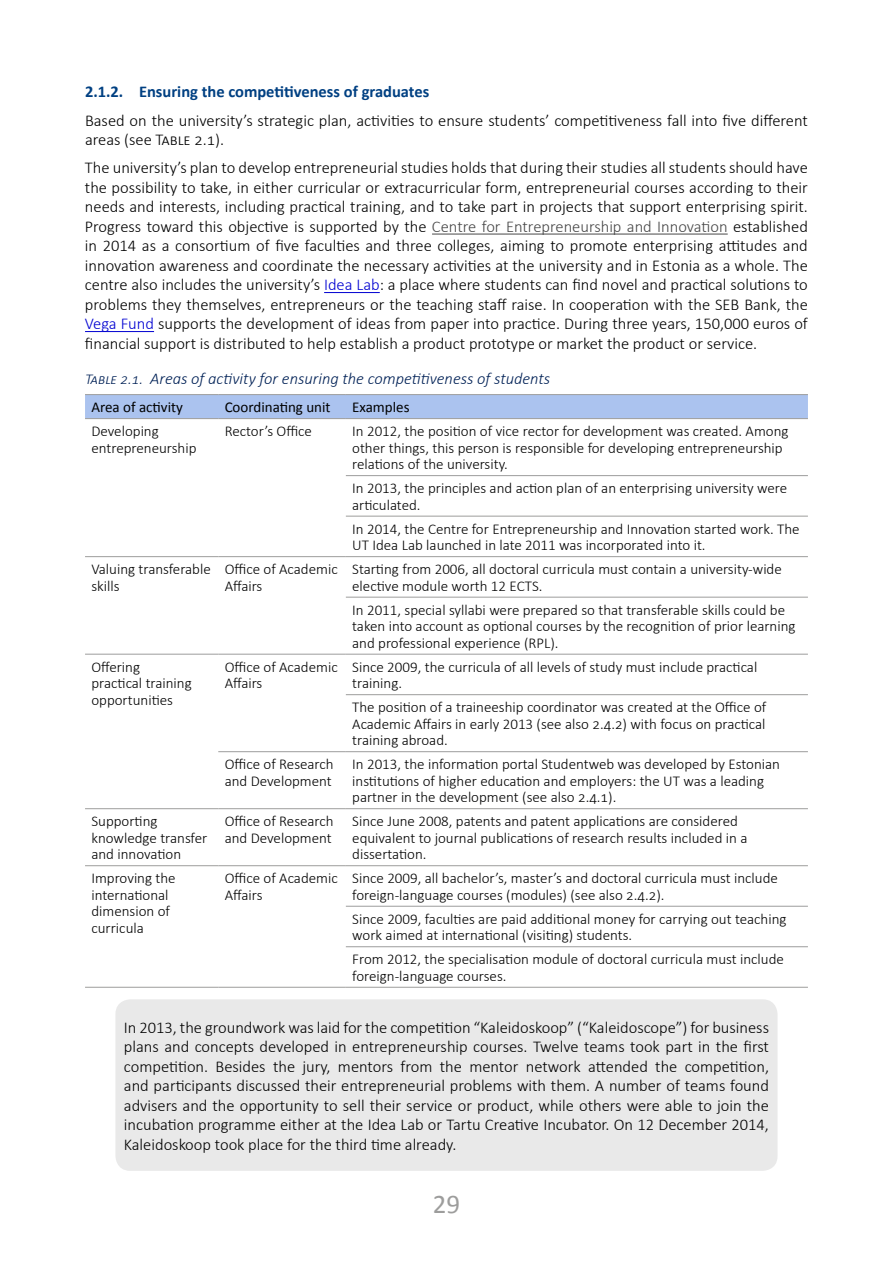
<style>
.page{position:relative;width:893px;height:1263px;background:#fff}
.page>*{position:absolute;margin:0;border:0;box-sizing:border-box;transform-origin:0 0}
.t1{font:27px "Calibri";color:#9d9d9c}
.t2{font:300 16.5px/19.5px "Calibri";color:#000;text-align:justify}
.t3{font:italic 300 16.5px "Calibri";color:#002156}
.t4{font:700 16.5px "Calibri";color:#004082}
.t5{font:300 15px/16.5px "Calibri";color:#000}
.t6{font:15px "Calibri";color:#000}
.s1{color:#474747}
.s2{color:#0000d1}
.s3{font-size:15px}
</style>
<div class="page">
<hr style="left:432px;top:234px;width:296px;height:1px;background:#474747">
<hr style="left:324px;top:292px;width:56px;height:1px;background:#0000d1">
<hr style="left:85px;top:331px;width:69px;height:1px;background:#0000d1">
<div style="left:85px;top:395px;width:723px;height:23px;background:#abc3ef"></div>
<hr style="left:346px;top:475px;width:462px;height:1px;background:#9d9d9c">
<hr style="left:346px;top:516px;width:462px;height:1px;background:#9d9d9c">
<hr style="left:85px;top:556px;width:133px;height:1px;background:#9d9d9c">
<hr style="left:218px;top:556px;width:128px;height:1px;background:#9d9d9c">
<hr style="left:346px;top:556px;width:462px;height:1px;background:#9d9d9c">
<hr style="left:346px;top:597px;width:462px;height:1px;background:#9d9d9c">
<hr style="left:85px;top:654px;width:133px;height:1px;background:#9d9d9c">
<hr style="left:218px;top:654px;width:128px;height:1px;background:#9d9d9c">
<hr style="left:346px;top:654px;width:462px;height:1px;background:#9d9d9c">
<hr style="left:346px;top:694px;width:462px;height:1px;background:#9d9d9c">
<hr style="left:218px;top:751px;width:128px;height:1px;background:#9d9d9c">
<hr style="left:346px;top:751px;width:462px;height:1px;background:#9d9d9c">
<hr style="left:85px;top:808px;width:133px;height:1px;background:#9d9d9c">
<hr style="left:218px;top:808px;width:128px;height:1px;background:#9d9d9c">
<hr style="left:346px;top:808px;width:462px;height:1px;background:#9d9d9c">
<hr style="left:85px;top:865px;width:133px;height:1px;background:#9d9d9c">
<hr style="left:218px;top:865px;width:128px;height:1px;background:#9d9d9c">
<hr style="left:346px;top:865px;width:462px;height:1px;background:#9d9d9c">
<hr style="left:346px;top:906px;width:462px;height:1px;background:#9d9d9c">
<hr style="left:346px;top:946px;width:462px;height:1px;background:#9d9d9c">
<hr style="left:85px;top:987px;width:133px;height:1px;background:#9d9d9c">
<hr style="left:218px;top:987px;width:128px;height:1px;background:#9d9d9c">
<hr style="left:346px;top:987px;width:462px;height:1px;background:#9d9d9c">
<hr style="left:85px;top:394px;width:133px;height:1px;background:#9d9d9c">
<hr style="left:218px;top:394px;width:128px;height:1px;background:#9d9d9c">
<hr style="left:346px;top:394px;width:462px;height:1px;background:#9d9d9c">
<hr style="left:85px;top:418px;width:133px;height:1px;background:#9d9d9c">
<hr style="left:218px;top:418px;width:128px;height:1px;background:#9d9d9c">
<hr style="left:346px;top:418px;width:462px;height:1px;background:#9d9d9c">
<div style="left:115px;top:999px;width:662px;height:172px;background:#e9e9e9;border-radius:15px"></div>
<p class="t4" style="left:85px;top:81px;width:346px">2.1.2. Ensuring the competitiveness of graduates</p>
<p class="t2" style="left:85px;top:111px;width:724px">Based on the university’s strategic plan, activities to ensure students’ competitiveness fall into five different areas (see Table 2.1).</p>
<p class="t2" style="left:85px;top:158px;width:724px">The university’s plan to develop entrepreneurial studies holds that during their studies all students should have the possibility to take, in either curricular or extracurricular form, entrepreneurial courses according to their needs and interests, including practical training, and to take part in projects that support enterprising spirit.<br>Progress toward this objective is supported by the <span class="s1">Centre for Entrepreneurship and I nnovation</span> established in 2014 as a consortium of five faculties and three colleges, aiming to promote enterprising attitudes and innovation awareness and coordinate the necessary activities at the university and in Estonia as a whole. The centre also includes the university’s <span class="s2">Idea Lab</span>: a place where students can find novel and practical solutions to problems they themselves, entrepreneurs or the teaching staff raise. I n cooperation with the SEBB</p>
<p class="t2" style="left:85px;top:295px;width:725px;text-indent:668px">ank, the <span class="s2">Vega Fund</span> supports the development of ideas from paper into practice. During three years, 150,000 euros of financial support is distributed to help establish a product prototype or market the product or service.</p>
<p class="t3" style="left:85px;top:368px;width:467px"><span class="s3">Table 2.1.</span> Areas of activity for ensuring the competitiveness of students</p>
<p class="t6" style="left:91px;top:398px;width:93px">Area of activity</p>
<p class="t6" style="left:225px;top:398px;width:107px">Coordinating unit</p>
<p class="t6" style="left:352px;top:398px;width:59px">Examples</p>
<p class="t5" style="left:91px;top:423px;width:107px">Developing entrepreneurship</p>
<p class="t5" style="left:225px;top:423px;width:89px">Rector’s Office</p>
<p class="t5" style="left:352px;top:423px;width:438px">I n 2012, the position of vice rector for development was created. Among other things, this person is responsible for developing entrepreneurship relations of the university.</p>
<p class="t5" style="left:352px;top:480px;width:437px">I n 2013, the principles and action plan of an enterprising university were articulated.</p>
<p class="t5" style="left:352px;top:520px;width:449px">I n 2014, the Centre for Entrepreneurship and I nnovation started work. The<br>UTIdea Lab launched in late 2011 was incorporated into it.</p>
<p class="t5" style="left:91px;top:561px;width:121px">Valuing transferable skills</p>
<p class="t5" style="left:225px;top:561px;width:115px">Office of Academic<br>Affairs</p>
<p class="t5" style="left:352px;top:561px;width:431px">Starting from 2006, all doctoral curricula must contain a university-wide elective module worth 12 ECTS</p>
<p class="t5" style="left:352px;top:574px;width:434px;line-height:24px;text-indent:187px">.<br>I n 2011, special syllabi were prepared so that transferable skills could be</p>
<p class="t5" style="left:352px;top:618px;width:445px">taken into account as optional courses by the recognition of prior learning and professional experience (RPL).</p>
<p class="t5" style="left:91px;top:658px;width:102px">Offering practical training opportunities</p>
<p class="t5" style="left:225px;top:658px;width:115px">Office of Academic<br>Affairs</p>
<p class="t5" style="left:352px;top:658px;width:407px">Since 2009, the curricula of all levels of study must include practical training.</p>
<p class="t5" style="left:352px;top:699px;width:416px;text-align:justify">The position of a traineeship coordinator was created at the Office of Academic Affairs in early 2013 (see also 2.4.2) with focus on practical training abroad.</p>
<p class="t5" style="left:225px;top:756px;width:111px">Office of Research and Development</p>
<p class="t5" style="left:352px;top:756px;width:429px">I n 2013, the information portal Studentweb was developed by Estonian institutions of higher education and employers: the UT was a leading partner in the development (see also 2.4.1).</p>
<p class="t5" style="left:91px;top:813px;width:117px">Supporting knowledge transfer and innovation</p>
<p class="t5" style="left:225px;top:813px;width:111px">Office of Research and Development</p>
<p class="t5" style="left:352px;top:813px;width:397px">Since June 2008, patents and patent applications are considered equivalent to journal publications of research results included in a dissertation.</p>
<p class="t5" style="left:91px;top:870px;width:86px">I mproving the international dimension of curricula</p>
<p class="t5" style="left:225px;top:870px;width:115px">Office of Academic<br>Affairs</p>
<p class="t5" style="left:352px;top:870px;width:427px">Since 2009, all bachelor’s, master’s and doctoral curricula must include foreign-language courses (modules) (see also 2.4.2).</p>
<p class="t5" style="left:352px;top:910px;width:436px">Since 2009, faculties are paid additional money for carrying out teaching work aimed at international (visiting) students.</p>
<p class="t5" style="left:352px;top:951px;width:433px">From 2012, the specialisation module of doctoral curricula must include foreign-language courses.</p>
<p class="t2" style="left:124px;top:1017px;width:647px">I n 2013, the groundwork was laid for the competition “Kaleidoskoop” (“Kaleidoscope”) for business plans and concepts developed in entrepreneurship courses. Twelve teams took part in the first competition. Besides the jury, mentors from the mentor network attended the competition, and participants discussed their entrepreneurial problems with them. A number of teams found advisers and the opportunity to sell their service or product, while others were able to join the incubation programme either at the Idea Lab or Tartu Creative I ncubator. On 12 December 2014, Kaleidoskoop took place for the third time already.</p>
<h1 class="t1" style="left:433px;top:1187px;width:29px">29</h1>
</div>
